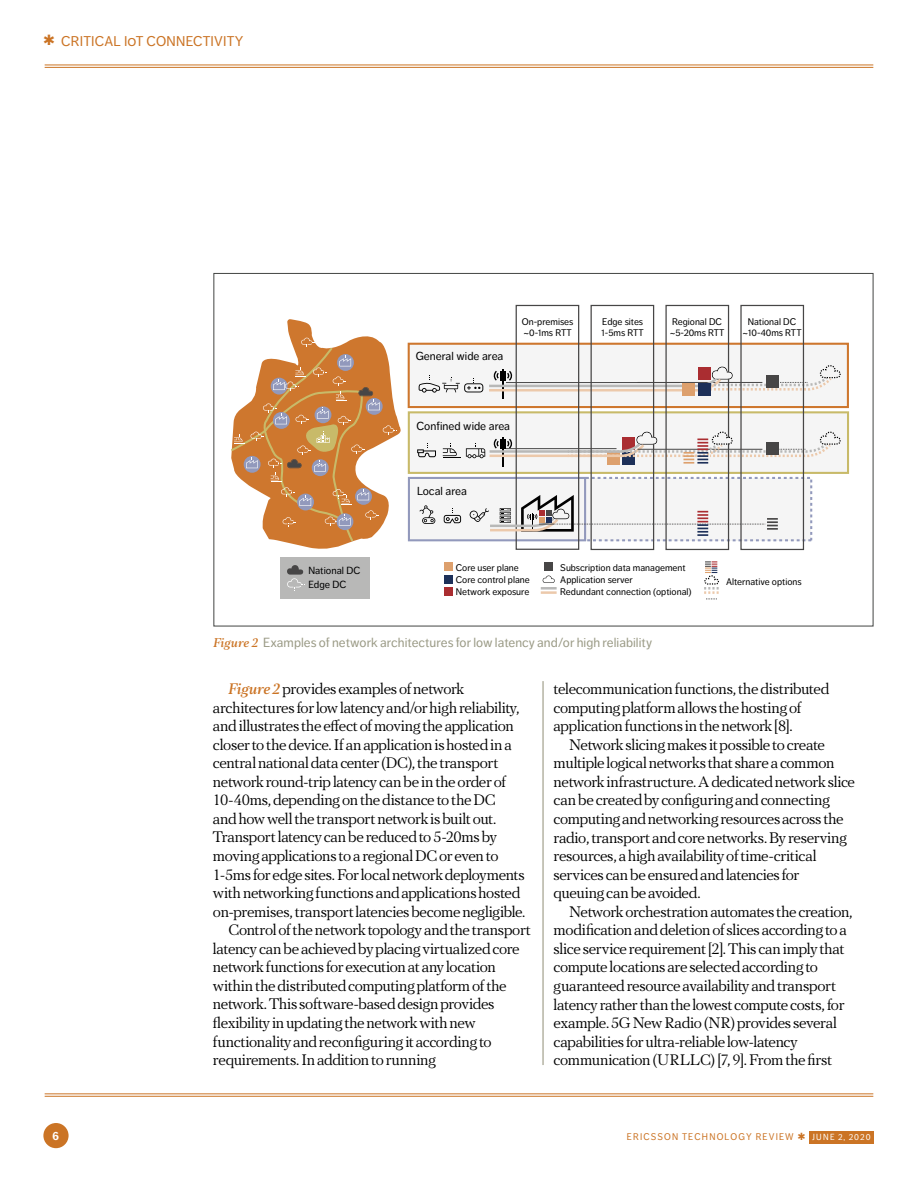
<style>
.page{position:relative;width:918px;height:1191px;background:#fff}
.page>*{position:absolute;margin:0;border:0;box-sizing:border-box;transform-origin:0 0}
.t1{font:15.75px/18.6px "PF Regal Text Pro Regular A";letter-spacing:-.015em;color:#000}
.t2{font:14px "Dagny OT";letter-spacing:.01em;color:#cb7425}
.t3{font:13.12px "Dagny OT";letter-spacing:.005em;color:#9a9a85}
.t4{font:700 11.9px "Dagny OT";color:#fff;scale:.96 1}
.t5{font:11.55px "Dagny OT";color:#000}
.t6{font:10.33px/13.5px "Dagny OT";color:#000}
.t7{font:9.62px/12.1px "Dagny OT";color:#000}
.t8{font:9.62px "Dagny OT";letter-spacing:.12em;color:#cb7425;scale:.96 1}
.s1{font-family:"DIN Alternate";font-weight:700}
.s2{font-family:"PF Regal Text Pro";font-weight:500;font-style:italic;color:#cb7425}
.s3{font-size:8.75px;color:#fff}
</style>
<div class="page">
<div style="left:280px;top:557px;width:89px;height:41px;background:#b8b8b7"></div>
<div style="left:584px;top:478px;width:227px;height:62px;background:#f5f5f5"></div>
<div style="left:583px;top:477px;width:229px;height:64px;border:2px dashed #9299bc"></div>
<div style="left:409px;top:344px;width:439px;height:63px;background:#f5f5f5"></div>
<div style="left:408px;top:343px;width:441px;height:65px;border:2px solid #ce772e"></div>
<div style="left:409px;top:412px;width:439px;height:61px;background:#f5f5f5"></div>
<div style="left:408px;top:411px;width:441px;height:63px;border:2px solid #c8ba69"></div>
<div style="left:409px;top:478px;width:176px;height:62px;background:#f5f5f5"></div>
<div style="left:408px;top:477px;width:178px;height:64px;border:2px solid #9299bc"></div>
<div style="left:444px;top:563px;width:8px;height:8px;background:#dda06d"></div>
<div style="left:544px;top:563px;width:8px;height:8px;background:#474646"></div>
<div style="left:607px;top:452px;width:13px;height:13px;background:#dda06d"></div>
<div style="left:622px;top:452px;width:13px;height:13px;background:#1d3059"></div>
<div style="left:444px;top:575px;width:8px;height:8px;background:#1d3059"></div>
<div style="left:444px;top:588px;width:8px;height:8px;background:#aa2d31"></div>
<svg style="left:417px;top:443px;width:19px;height:14px"></svg>
<svg style="left:419px;top:505px;width:16px;height:19px"></svg>
<hr style="left:502px;top:437px;width:1px;height:30px;background:#020202">
<hr style="left:541px;top:591px;width:15px;height:3px;background:#ecc9ab">
<svg style="left:541px;top:575px;width:15px;height:14px"></svg>
<hr style="left:502px;top:369px;width:1px;height:30px;background:#020202">
<div style="left:682px;top:383px;width:13px;height:12px;background:#dda06d"></div>
<div style="left:698px;top:383px;width:12px;height:12px;background:#1d3059"></div>
<div style="left:515px;top:305px;width:64px;height:245px;border:1px solid #474646"></div>
<div style="left:590px;top:305px;width:64px;height:245px;border:1px solid #474646"></div>
<div style="left:665px;top:305px;width:64px;height:245px;border:1px solid #474646"></div>
<div style="left:740px;top:305px;width:64px;height:245px;border:1px solid #474646"></div>
<svg style="left:287px;top:565px;width:18px;height:24px"></svg>
<svg style="left:443px;top:443px;width:17px;height:15px"></svg>
<svg style="left:231px;top:319px;width:170px;height:230px"></svg>
<svg style="left:466px;top:431px;width:375px;height:33px"></svg>
<svg style="left:704px;top:561px;width:15px;height:38px"></svg>
<svg style="left:418px;top:365px;width:423px;height:28px"></svg>
<svg style="left:469px;top:495px;width:309px;height:42px"></svg>
<div style="left:766px;top:442px;width:12px;height:13px;background:#474646"></div>
<div style="left:766px;top:375px;width:12px;height:13px;background:#474646"></div>
<svg style="left:444px;top:508px;width:17px;height:15px"></svg>
<hr style="left:542px;top:681px;width:1px;height:384px;background:#8f8e76">
<div style="left:43px;top:1123px;width:26px;height:25px;background:#cb7425;border-radius:50%"></div>
<hr style="left:45px;top:64px;width:828px;height:1px;background:#cb7425">
<hr style="left:45px;top:67px;width:828px;height:1px;background:#cb7425">
<hr style="left:45px;top:1093px;width:828px;height:1px;background:#cb7425">
<hr style="left:45px;top:1095px;width:828px;height:1px;background:#cb7425">
<div style="left:809px;top:1130px;width:64px;height:13px;background:#cb7425"></div>
<p class="t2" style="left:43px;top:33px;width:202px">✱ CRITICAL IOT CONNECTIVITY</p>
<p class="t6" style="left:308px;top:564px;width:53px">National DC<br>Edge DC</p>
<p class="t5" style="left:416px;top:349px;width:89px">General wide area</p>
<p class="t7" style="left:522px;top:317px;width:53px;line-height:11px">On-premises <span class="s1">~</span>0-1ms RTT</p>
<p class="t5" style="left:416px;top:419px;width:95px">Confined wide area</p>
<p class="t5" style="left:417px;top:485px;width:51px">Local area</p>
<p class="t7" style="left:601px;top:317px;width:44px;line-height:11px">Edge sites<br>1-5ms RTT</p>
<p class="t7" style="left:669px;top:317px;width:56px;line-height:11px">Regional DC <span class="s1">~</span>5-20ms RTT</p>
<p class="t7" style="left:742px;top:317px;width:61px;line-height:11px;text-align:center">National DC <span class="s1">~</span>10-40ms RTT</p>
<p class="t7" style="left:456px;top:561px;width:76px">Core user plane<br>Core control plane<br>Network exposure</p>
<p class="t7" style="left:560px;top:561px;width:133px">Subscription data management<br>Application server<br>Redundant connection (optional)</p>
<p class="t7" style="left:726px;top:576px;width:77px">Alternative options</p>
<p class="t3" style="left:213px;top:635px;width:440px"><span class="s2">Figure 2</span> Examples of network architectures for low latency and/or high reliability</p>
<p class="t1" style="left:228px;top:679px;width:237px"><span class="s2">Figure 2</span> provides examples of network</p>
<p class="t1" style="left:213px;top:698px;width:308px">architectures for low latency and/or high reliability,</p>
<p class="t1" style="left:213px;top:716px;width:302px">and illustrates the effect of moving the application</p>
<p class="t1" style="left:213px;top:735px;width:300px">closer to the device. If an application is hosted in a</p>
<p class="t1" style="left:213px;top:754px;width:287px">central national data center (DC), the transport</p>
<p class="t1" style="left:213px;top:772px;width:294px">network round-trip latency can be in the order of</p>
<p class="t1" style="left:213px;top:791px;width:284px">10-40ms, depending on the distance to the DC</p>
<p class="t1" style="left:213px;top:809px;width:285px">and how well the transport network is built out.</p>
<p class="t1" style="left:213px;top:828px;width:286px">Transport latency can be reduced to 5-20ms by</p>
<p class="t1" style="left:213px;top:846px;width:287px">moving applications to a regional DC or even to</p>
<p class="t1" style="left:213px;top:865px;width:313px">1-5ms for edge sites. For local network deployments</p>
<p class="t1" style="left:213px;top:883px;width:309px">with networking functions and applications hosted</p>
<p class="t1" style="left:213px;top:902px;width:314px">on-premises, transport latencies become negligible.</p>
<p class="t1" style="left:228px;top:921px;width:304px">Control of the network topology and the transport</p>
<p class="t1" style="left:213px;top:939px;width:308px">latency can be achieved by placing virtualized core</p>
<p class="t1" style="left:213px;top:958px;width:284px">network functions for execution at any location</p>
<p class="t1" style="left:213px;top:976px;width:295px">within the distributed computing platform of the</p>
<p class="t1" style="left:213px;top:995px;width:283px">network. This software-based design provides</p>
<p class="t1" style="left:213px;top:1013px;width:264px">flexibility in updating the network with new</p>
<p class="t1" style="left:213px;top:1032px;width:280px">functionality and reconfiguring it according to</p>
<p class="t1" style="left:213px;top:1050px;width:224px">requirements. In addition to running</p>
<p class="t1" style="left:553px;top:679px;width:277px">telecommunication functions, the distributed computing platform allows the hosting of application functions in the network [8].</p>
<p class="t1" style="left:553px;top:735px;width:303px;text-indent:15px">Network slicing makes it possible to create multiple logical networks that share a common network infrastructure. A dedicated network slice can be created by configuring and connecting computing and networking resources across the radio, transport and core networks. By reserving resources, a high availability of time-critical services can be ensured and latencies for<br>queuing can be avoided.</p>
<p class="t1" style="left:553px;top:902px;width:300px;text-indent:15px">Network orchestration automates the creation, modification and deletion of slices according to a slice service requirement [2]. This can imply that compute locations are selected according to guaranteed resource availability and transport latency rather than the lowest compute costs, for example. 5G New Radio (NR) provides several capabilities for ultra-reliable low-latency communication (URLLC) [7, 9]. From the first</p>
<p class="t4" style="left:52px;top:1129px;width:8px">6</p>
<p class="t8" style="left:627px;top:1131px;width:255px">ERICSSON TECHNOLOGY REVIEW ✱ <span class="s3">JUNE 2, 2020</span></p>
</div>
